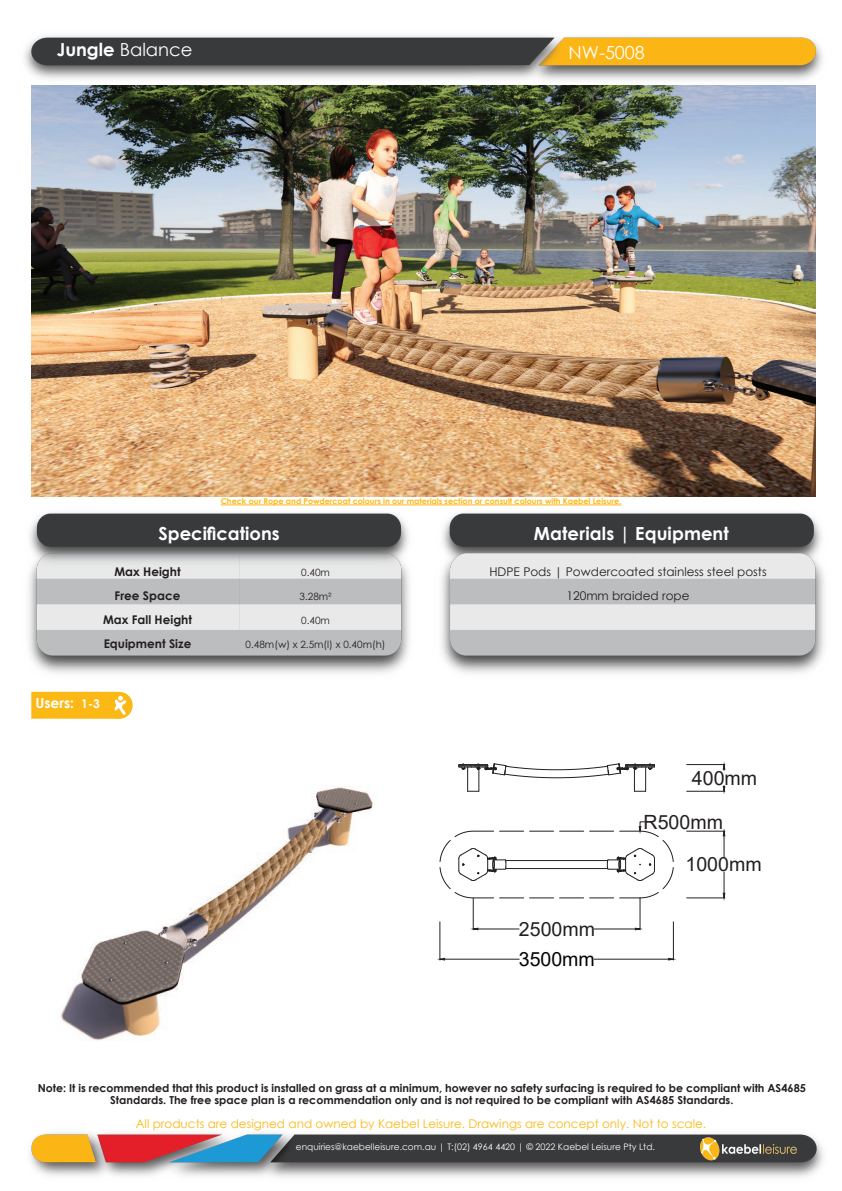
<style>
.page{position:relative;width:842px;height:1191px;background:#fff}
.page>*{position:absolute;margin:0;border:0;box-sizing:border-box;transform-origin:0 0}
.t1{font:19.6px "Arial";color:#231f20}
.t2{font:19.6px "Arial";color:#040503}
.t3{font:700 18px "Century Gothic";color:#fff}
.t4{font:18px "Century Gothic";color:#fff}
.t5{font:700 14px "Century Gothic";color:#fff}
.t6{font:12px "Century Gothic";color:#fcb814}
.t7{font:12px/24px "Century Gothic";color:#231f20;text-align:center}
.t8{font:700 12px/24px "Century Gothic";color:#231f20;text-align:center}
.t9{font:700 12px "Century Gothic";color:#fff}
.t10{font:700 11px/12px "Century Gothic";color:#231f20;text-align:center}
.t11{font:10px "Century Gothic";color:#231f20}
.t12{font:9px "Century Gothic";color:#fff}
.t13{font:700 8px "Century Gothic";color:#fcb814}
.s1{font-weight:700}
</style>
<div class="page">
<img style="left:30px;top:1133px;width:794px;height:44px">
<img style="left:24px;top:35px;width:799px;height:52px">
<svg style="left:106px;top:692px;width:27px;height:27px"></svg>
<svg style="left:31px;top:692px;width:95px;height:27px;background:#fcbb21"></svg>
<img style="left:31px;top:85px;width:784px;height:411px">
<img style="left:60px;top:787px;width:313px;height:254px">
<hr style="left:505px;top:860px;width:103px;height:1px;background:#231f20">
<hr style="left:505px;top:868px;width:103px;height:1px;background:#231f20">
<svg style="left:560px;top:831px;width:24px;height:1px"></svg>
<svg style="left:530px;top:831px;width:24px;height:1px"></svg>
<svg style="left:440px;top:831px;width:84px;height:67px"></svg>
<svg style="left:530px;top:897px;width:24px;height:1px"></svg>
<svg style="left:560px;top:897px;width:24px;height:1px"></svg>
<hr style="left:440px;top:921px;width:1px;height:39px;background:#231f20">
<hr style="left:673px;top:921px;width:1px;height:39px;background:#231f20">
<hr style="left:445px;top:959px;width:74px;height:1px;background:#231f20">
<hr style="left:594px;top:959px;width:75px;height:1px;background:#231f20">
<hr style="left:687px;top:897px;width:38px;height:1px;background:#231f20">
<hr style="left:687px;top:831px;width:38px;height:1px;background:#231f20">
<svg style="left:723px;top:872px;width:2px;height:26px"></svg>
<svg style="left:723px;top:830px;width:2px;height:27px"></svg>
<hr style="left:687px;top:791px;width:38px;height:1px;background:#231f20">
<hr style="left:687px;top:764px;width:38px;height:1px;background:#231f20">
<svg style="left:723px;top:785px;width:2px;height:6px"></svg>
<hr style="left:473px;top:898px;width:1px;height:31px;background:#231f20">
<hr style="left:640px;top:898px;width:1px;height:31px;background:#231f20">
<hr style="left:478px;top:928px;width:41px;height:1px;background:#231f20">
<hr style="left:594px;top:928px;width:41px;height:1px;background:#231f20">
<svg style="left:473px;top:927px;width:5px;height:3px"></svg>
<svg style="left:635px;top:927px;width:5px;height:3px"></svg>
<svg style="left:458px;top:763px;width:197px;height:29px"></svg>
<svg style="left:590px;top:821px;width:84px;height:77px"></svg>
<img style="left:29px;top:505px;width:796px;height:169px">
<img style="left:697px;top:1137px;width:103px;height:23px">
<hr style="left:221px;top:504px;width:400px;height:1px;background:#fcb814">
<h2 class="t4" style="left:57px;top:37px;width:137px"><span class="s1">Jungle</span> Balance</h2>
<h2 class="t4" style="left:568px;top:40px;width:78px">NW-5008</h2>
<p class="t13" style="left:221px;top:495px;width:402px">Check our Rope and Powdercoat colours in our materials section or consult colours with Kaebel Leisure.</p>
<h2 class="t3" style="left:158px;top:520px;width:123px">Specifications</h2>
<h2 class="t3" style="left:534px;top:520px;width:196px">Materials | Equipment</h2>
<p class="t8" style="left:103px;top:559px;width:91px">Max Height<br>Free Space<br>Max Fall Height<br>Equipment Size</p>
<p class="t5" style="left:35px;top:692px;width:40px">Users:</p>
<p class="t9" style="left:81px;top:695px;width:20px">1-3</p>
<p class="t11" style="left:301px;top:565px;width:30px">0.40m</p>
<p class="t11" style="left:300px;top:589px;width:34px">3.28m²</p>
<p class="t11" style="left:301px;top:613px;width:30px">0.40m</p>
<p class="t11" style="left:246px;top:637px;width:141px">0.48m(w) x 2.5m(l) x 0.40m(h)</p>
<p class="t7" style="left:489px;top:559px;width:279px">HDPE Pods | Powdercoated stainless steel posts<br>120mm braided rope</p>
<h1 class="t1" style="left:692px;top:764px;width:67px">400mm</h1>
<h1 class="t1" style="left:644px;top:808px;width:81px">R500mm</h1>
<h1 class="t1" style="left:519px;top:915px;width:78px">2500mm</h1>
<h1 class="t2" style="left:519px;top:945px;width:78px">3500mm</h1>
<h1 class="t1" style="left:685px;top:851px;width:78px">1000mm</h1>
<p class="t10" style="left:38px;top:1082px;width:770px">Note: It is recommended that this product is installed on grass at a minimum, however no safety surfacing is required to be compliant with AS4685<br>Standards. The free space plan is a recommendation only and is not required to be compliant with AS4685 Standards.</p>
<p class="t6" style="left:136px;top:1114px;width:572px">All products are designed and owned by Kaebel Leisure. Drawings are concept only. Not to scale.</p>
<p class="t12" style="left:296px;top:1140px;width:360px">enquiries@kaebelleisure.com.au | T:(02) 4964 4420 | © 2022 Kaebel Leisure Pty Ltd.</p>
</div>
